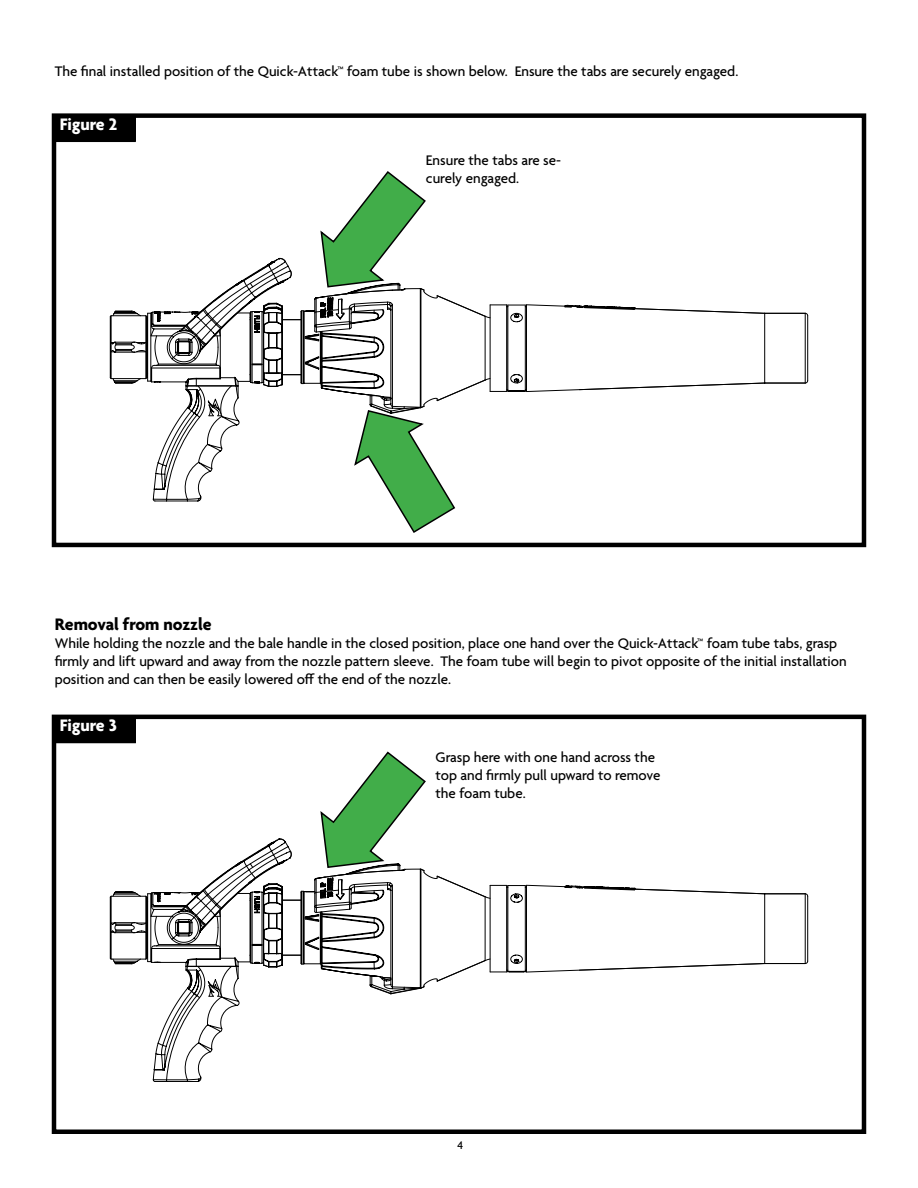
<style>
.page{position:relative;width:918px;height:1188px;background:#fff}
.page>*{position:absolute;margin:0;border:0;box-sizing:border-box;transform-origin:0 0}
.t1{font:700 18px "Agenda";color:#000}
.t2{font:700 18px "Agenda";color:#fff}
.t3{font:500 15px/18px "Agenda";color:#000}
.t4{font:500 12px "Agenda";color:#000}
</style>
<div class="page">
<div style="left:52px;top:113px;width:814px;height:434px;border:4px solid #000"></div>
<div style="left:52px;top:715px;width:814px;height:419px;border:4px solid #000"></div>
<div style="left:54px;top:116px;width:81px;height:25px;background:#000"></div>
<div style="left:53px;top:115px;width:83px;height:27px;border:2px solid #000"></div>
<div style="left:54px;top:717px;width:81px;height:25px;background:#000"></div>
<div style="left:53px;top:716px;width:83px;height:27px;border:2px solid #000"></div>
<svg style="left:110px;top:171px;width:655px;height:362px"></svg>
<svg style="left:110px;top:751px;width:655px;height:320px"></svg>
<p class="t3" style="left:55px;top:63px;width:685px">The final installed position of the Quick-Attack™ foam tube is shown below. Ensure the tabs are securely engaged.</p>
<p class="t2" style="left:60px;top:115px;width:59px">Figure 2</p>
<p class="t3" style="left:426px;top:152px;width:137px">Ensure the tabs are se&shy;curely engaged.</p>
<p class="t1" style="left:55px;top:614px;width:158px">Removal from nozzle</p>
<p class="t3" style="left:55px;top:635px;width:793px">While holding the nozzle and the bale handle in the closed position, place one hand over the Quick-Attack™ foam tube tabs, grasp firmly and lift upward and away from the nozzle pattern sleeve. The foam tube will begin to pivot opposite of the initial installation position and can then be easily lowered off the end of the nozzle.</p>
<p class="t2" style="left:60px;top:716px;width:59px">Figure 3</p>
<p class="t3" style="left:436px;top:749px;width:226px">Grasp here with one hand across the top and firmly pull upward to remove the foam tube.</p>
<p class="t4" style="left:458px;top:1138px;width:7px">4</p>
</div>
